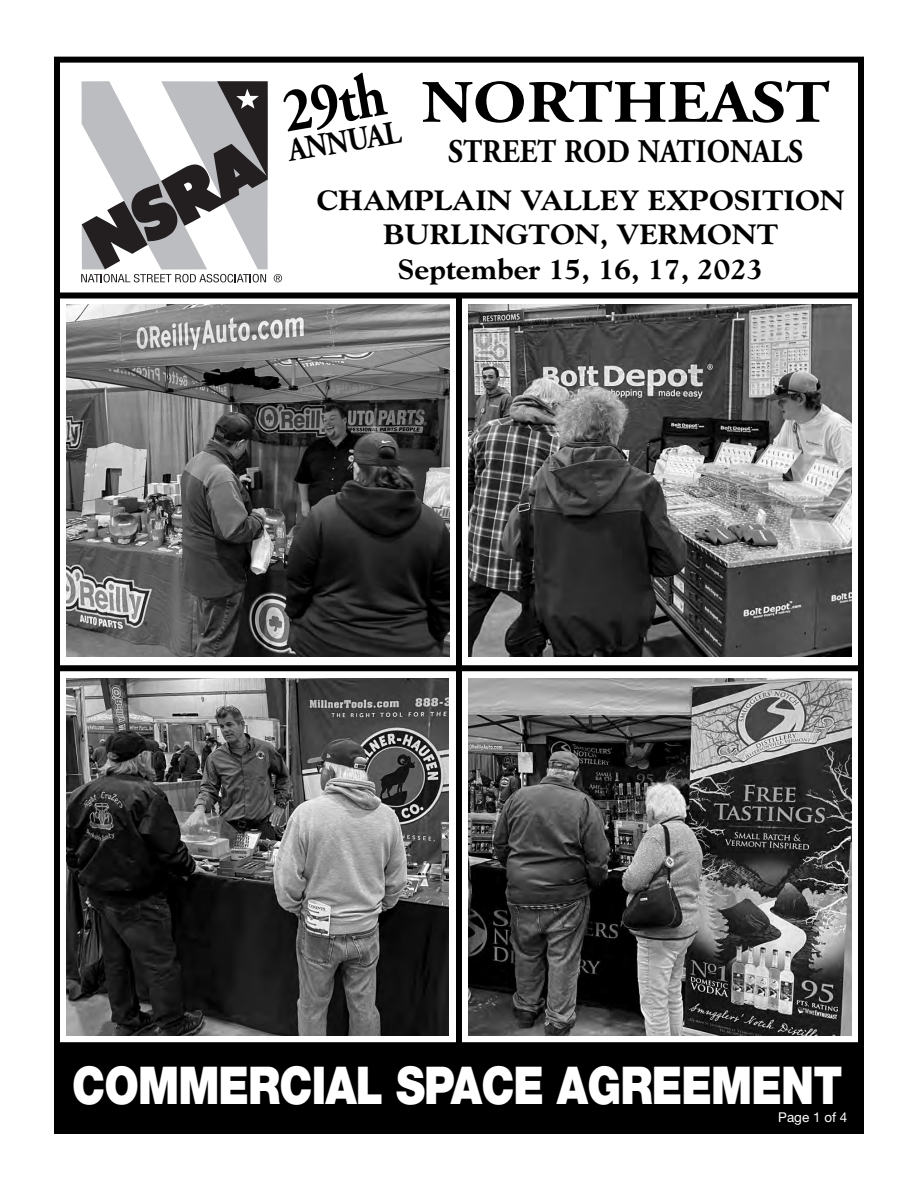
<style>
.page{position:relative;width:918px;height:1188px;background:#fff}
.page>*{position:absolute;margin:0;border:0;box-sizing:border-box;transform-origin:0 0}
.t1{font:700 63px "Adobe Garamond";color:#000;scale:.88 1}
.t2{font:700 60px "Adobe Garamond";color:#000;scale:1.14 1}
.t3{font:900 52.2px "Helvetica Neue";letter-spacing:-.02em;color:#fff;scale:.83 1}
.t4{font:700 33px "Adobe Garamond";color:#000;scale:.9 1}
.t5{font:700 33px "Adobe Garamond";color:#000;scale:.88 1}
.t6{font:800 28.5px/34.2px "Goudy";color:#000;text-align:center;scale:1.04 1}
.t7{font:13.5px "Helvetica Neue";color:#fff}
</style>
<div class="page">
<div style="left:54px;top:57px;width:810px;height:1077px;border:6px solid #000"></div>
<svg style="left:66px;top:389px;width:403px;height:6px"></svg>
<svg style="left:274px;top:274px;width:8px;height:8px"></svg>
<svg style="left:81px;top:81px;width:187px;height:201px"></svg>
<div style="left:57px;top:292px;width:804px;height:6px;background:#000"></div>
<div style="left:57px;top:1042px;width:804px;height:6px;background:#000"></div>
<div style="left:57px;top:665px;width:804px;height:6px;background:#000"></div>
<img style="left:67px;top:304px;width:382px;height:352px">
<img style="left:469px;top:304px;width:382px;height:352px">
<div style="left:456px;top:297px;width:6px;height:748px;background:#000"></div>
<img style="left:67px;top:679px;width:382px;height:357px">
<img style="left:469px;top:679px;width:383px;height:357px">
<div style="left:54px;top:1045px;width:807px;height:87px;background:#000"></div>
<h1 class="t1" style="left:277px;top:78px;width:119px;rotate:-10deg">29th</h1>
<h2 class="t2" style="left:422px;top:70px;width:360px">NORTHEAST</h2>
<p class="t4" style="left:448px;top:134px;width:396px">STREET ROD NATIONALS</p>
<p class="t6" style="left:317px;top:184px;width:509px">CHAMPLAIN VALLEY EXPOSITION<br>BURLINGTON, VERMONT<br>September 15, 16, 17, 2023</p>
<p class="t5" style="left:285px;top:133px;width:131px;rotate:-10deg">ANNUAL</p>
<h3 class="t3" style="left:72px;top:1054px;width:929px">COMMERCIAL SPACE AGREEMENT</h3>
<p class="t7" style="left:778px;top:1109px;width:71px">Page 1 of 4</p>
</div>
